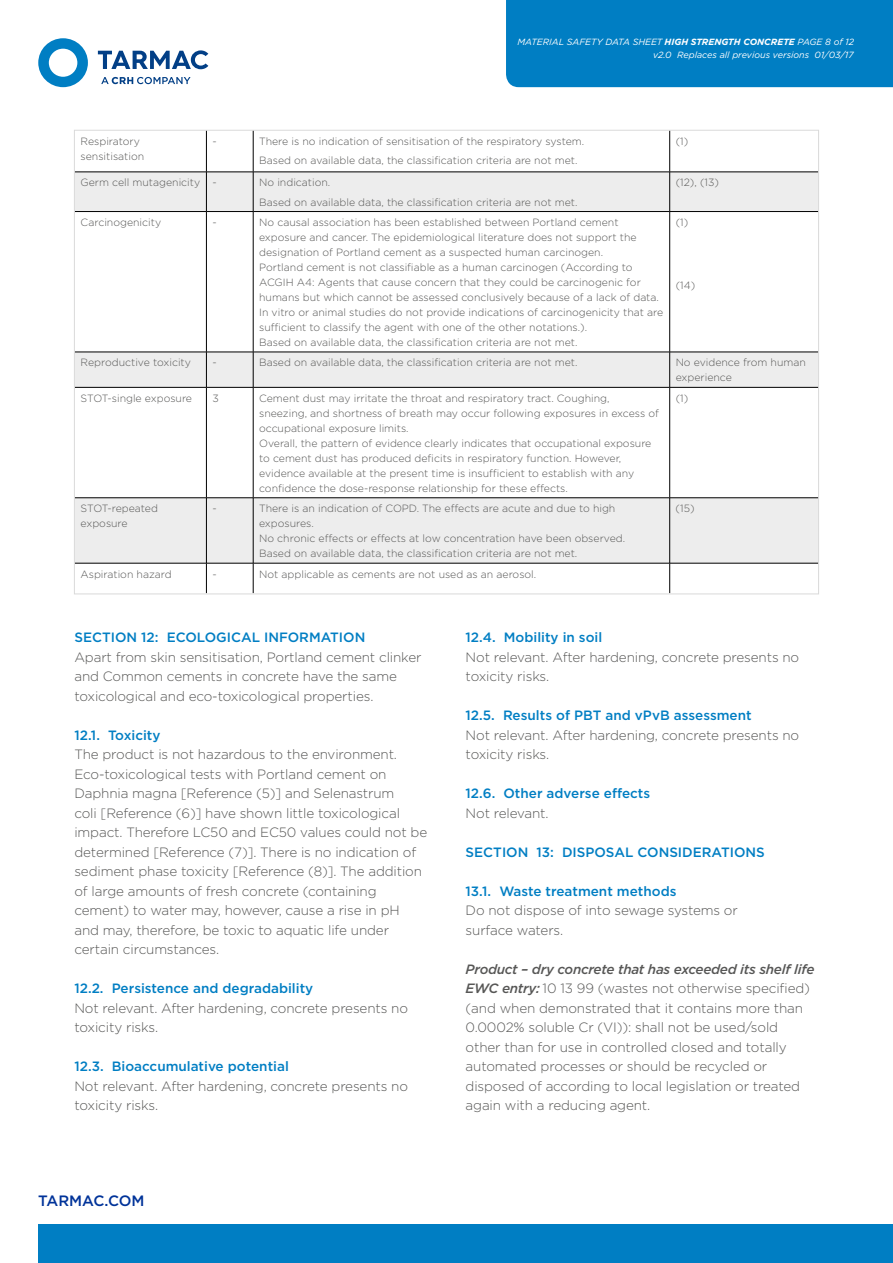
<style>
.page{position:relative;width:893px;height:1263px;background:#fff}
.page>*{position:absolute;margin:0;border:0;box-sizing:border-box;transform-origin:0 0}
.t1{font:500 15px "Gotham";color:#039}
.t2{font:300 13.5px/19.5px "Gotham";letter-spacing:-.01em;color:#575756}
.t3{font:500 13.5px "Gotham";color:#007ec3}
.t4{font:300 10.5px/15px "Gotham";color:#575756}
.t5{font:italic 9px "Gotham";color:#fff}
.s1{font-weight:700}
.s2{font-weight:500;font-style:italic}
</style>
<div class="page">
<div style="left:38px;top:1225px;width:855px;height:38px;background:#007ec3"></div>
<svg style="left:101px;top:77px;width:90px;height:7px"></svg>
<svg style="left:98px;top:50px;width:110px;height:19px"></svg>
<svg style="left:38px;top:38px;width:50px;height:49px"></svg>
<div style="left:506px;top:0;width:387px;height:87px;background:#007ec3"></div>
<svg style="left:76px;top:173px;width:741px;height:390px"></svg>
<hr style="left:253px;top:130px;width:1px;height:42px;background:#000">
<hr style="left:669px;top:130px;width:1px;height:42px;background:#000">
<hr style="left:75px;top:172px;width:131px;height:1px;background:#000">
<hr style="left:206px;top:172px;width:47px;height:1px;background:#000">
<hr style="left:253px;top:172px;width:417px;height:1px;background:#000">
<hr style="left:253px;top:172px;width:1px;height:39px;background:#000">
<hr style="left:670px;top:172px;width:149px;height:1px;background:#000">
<hr style="left:669px;top:172px;width:1px;height:39px;background:#000">
<hr style="left:75px;top:211px;width:131px;height:1px;background:#000">
<hr style="left:206px;top:211px;width:47px;height:1px;background:#000">
<hr style="left:253px;top:211px;width:417px;height:1px;background:#000">
<hr style="left:253px;top:212px;width:1px;height:140px;background:#000">
<hr style="left:670px;top:211px;width:149px;height:1px;background:#000">
<hr style="left:669px;top:212px;width:1px;height:140px;background:#000">
<hr style="left:75px;top:352px;width:131px;height:1px;background:#000">
<hr style="left:206px;top:352px;width:47px;height:1px;background:#000">
<hr style="left:253px;top:352px;width:417px;height:1px;background:#000">
<hr style="left:253px;top:352px;width:1px;height:35px;background:#000">
<hr style="left:670px;top:352px;width:149px;height:1px;background:#000">
<hr style="left:669px;top:352px;width:1px;height:35px;background:#000">
<hr style="left:75px;top:387px;width:131px;height:1px;background:#000">
<hr style="left:206px;top:387px;width:47px;height:1px;background:#000">
<hr style="left:253px;top:387px;width:417px;height:1px;background:#000">
<hr style="left:253px;top:388px;width:1px;height:110px;background:#000">
<hr style="left:670px;top:387px;width:149px;height:1px;background:#000">
<hr style="left:669px;top:388px;width:1px;height:110px;background:#000">
<hr style="left:75px;top:497px;width:131px;height:1px;background:#000">
<hr style="left:206px;top:497px;width:47px;height:1px;background:#000">
<hr style="left:253px;top:497px;width:417px;height:1px;background:#000">
<hr style="left:253px;top:498px;width:1px;height:65px;background:#000">
<hr style="left:670px;top:497px;width:149px;height:1px;background:#000">
<hr style="left:669px;top:498px;width:1px;height:65px;background:#000">
<hr style="left:75px;top:563px;width:131px;height:1px;background:#000">
<hr style="left:206px;top:563px;width:47px;height:1px;background:#000">
<hr style="left:253px;top:563px;width:417px;height:1px;background:#000">
<hr style="left:253px;top:563px;width:1px;height:30px;background:#000">
<hr style="left:670px;top:563px;width:149px;height:1px;background:#000">
<hr style="left:669px;top:563px;width:1px;height:30px;background:#000">
<hr style="left:206px;top:130px;width:1px;height:42px;background:#000">
<hr style="left:206px;top:172px;width:1px;height:39px;background:#000">
<hr style="left:206px;top:212px;width:1px;height:140px;background:#000">
<hr style="left:206px;top:352px;width:1px;height:35px;background:#000">
<hr style="left:206px;top:388px;width:1px;height:110px;background:#000">
<hr style="left:206px;top:498px;width:1px;height:65px;background:#000">
<hr style="left:206px;top:563px;width:1px;height:30px;background:#000">
<p class="t5" style="left:517px;top:37px;width:338px">MATERIAL SAFETY DATA SHEET <span class="s1">HIGH STRENGTH CONCRETE</span> PAGE 8 of 12</p>
<p class="t5" style="left:653px;top:49px;width:202px">v2.0 Replaces all previous versions 01/03/17</p>
<p class="t4" style="left:81px;top:133px;width:65px">Respiratory sensitisation</p>
<p class="t4" style="left:212px;top:133px;width:6px">-</p>
<p class="t4" style="left:259px;top:131px;width:327px;line-height:19.2px">There is no indication of sensitisation of the respiratory system.<br>Based on available data, the classification criteria are not met.</p>
<p class="t4" style="left:676px;top:133px;width:14px">(1)</p>
<p class="t4" style="left:81px;top:175px;width:138px">Germ cell mutagenicity -</p>
<p class="t4" style="left:259px;top:173px;width:320px;line-height:19.2px">No indication.<br>Based on available data, the classification criteria are not met.</p>
<p class="t4" style="left:676px;top:175px;width:45px">(12), (13)</p>
<p class="t4" style="left:81px;top:214px;width:82px">Carcinogenicity</p>
<p class="t4" style="left:212px;top:214px;width:6px">-</p>
<p class="t4" style="left:259px;top:214px;width:405px">No causal association has been established between Portland cement exposure and cancer. The epidemiological literature does not support the designation of Portland cement as a suspected human carcinogen.<br>Portland cement is not classifiable as a human carcinogen (According to ACGIH A4: Agents that cause concern that they could be carcinogenic for humans but which cannot be assessed conclusively because of a lack of data.<br>In vitro or animal studies do not provide indications of carcinogenicity that are sufficient to classify the agent with one of the other notations.).<br>Based on available data, the classification criteria are not met.</p>
<p class="t4" style="left:676px;top:214px;width:14px">(1)</p>
<p class="t4" style="left:676px;top:278px;width:21px">(14)</p>
<p class="t4" style="left:81px;top:355px;width:112px">Reproductive toxicity</p>
<p class="t4" style="left:212px;top:355px;width:6px">-</p>
<p class="t4" style="left:259px;top:355px;width:320px">Based on available data, the classification criteria are not met.</p>
<p class="t4" style="left:676px;top:355px;width:132px">No evidence from human experience</p>
<p class="t4" style="left:81px;top:390px;width:113px">STOT-single exposure</p>
<p class="t4" style="left:212px;top:390px;width:8px">3</p>
<p class="t4" style="left:259px;top:390px;width:401px">Cement dust may irritate the throat and respiratory tract. Coughing, sneezing, and shortness of breath may occur following exposures in excess of occupational exposure limits.<br>Overall, the pattern of evidence clearly indicates that occupational exposure to cement dust has produced deficits in respiratory function. However, evidence available at the present time is insufficient to establish with any confidence the dose-response relationship for these effects.</p>
<p class="t4" style="left:676px;top:390px;width:14px">(1)</p>
<p class="t4" style="left:81px;top:501px;width:79px">STOT-repeated exposure</p>
<p class="t4" style="left:212px;top:501px;width:6px">-</p>
<p class="t4" style="left:259px;top:501px;width:367px">There is an indication of COPD. The effects are acute and due to high exposures.<br>No chronic effects or effects at low concentration have been observed.<br>Based on available data, the classification criteria are not met.</p>
<p class="t4" style="left:676px;top:501px;width:20px">(15)</p>
<p class="t4" style="left:81px;top:566px;width:93px">Aspiration hazard</p>
<p class="t4" style="left:212px;top:566px;width:6px">-</p>
<p class="t4" style="left:259px;top:566px;width:279px">Not applicable as cements are not used as an aerosol.</p>
<p class="t3" style="left:74px;top:629px;width:292px">SECTION 12: ECOLOGICAL INFORMATION</p>
<p class="t2" style="left:74px;top:647px;width:349px">Apart from skin sensitisation, Portland cement clinker and Common cements in concrete have the same toxicological and eco-toxicological properties.</p>
<p class="t3" style="left:74px;top:726px;width:88px">12.1. Toxicity</p>
<p class="t2" style="left:74px;top:744px;width:354px">The product is not hazardous to the environment.<br>Eco-toxicological tests with Portland cement on Daphnia magna [Reference (5)] and Selenastrum<br>coli [Reference (6)] have shown little toxicological impact. Therefore LC50 and EC50 values could not be determined [Reference (7)]. There is no indication of sediment phase toxicity [Reference (8)]. The addition of large amounts of fresh concrete (containing cement) to water may, however, cause a rise in pH and may, therefore, be toxic to aquatic life under certain circumstances.</p>
<p class="t3" style="left:74px;top:980px;width:240px">12.2. Persistence and degradability</p>
<p class="t2" style="left:74px;top:998px;width:335px">Not relevant. After hardening, concrete presents no toxicity risks.</p>
<p class="t3" style="left:74px;top:1058px;width:216px">12.3. Bioaccumulative potential</p>
<p class="t2" style="left:74px;top:1076px;width:335px">Not relevant. After hardening, concrete presents no toxicity risks.</p>
<h1 class="t1" style="left:38px;top:1190px;width:108px">TARMAC.COM</h1>
<p class="t3" style="left:466px;top:629px;width:138px">12.4. Mobility in soil</p>
<p class="t2" style="left:466px;top:647px;width:335px">Not relevant. After hardening, concrete presents no toxicity risks.</p>
<p class="t3" style="left:466px;top:706px;width:288px">12.5. Results of PBT and vPvB assessment</p>
<p class="t2" style="left:466px;top:725px;width:335px">Not relevant. After hardening, concrete presents no toxicity risks.</p>
<p class="t3" style="left:466px;top:784px;width:186px">12.6. Other adverse effects</p>
<p class="t2" style="left:466px;top:803px;width:85px">Not relevant.</p>
<p class="t3" style="left:466px;top:843px;width:301px">SECTION 13: DISPOSAL CONSIDERATIONS</p>
<p class="t3" style="left:466px;top:882px;width:212px">13.1. Waste treatment methods</p>
<p class="t2" style="left:466px;top:900px;width:274px">Do not dispose of into sewage systems or surface waters.</p>
<p class="t2" style="left:466px;top:959px;width:350px"><span class="s2">Product – dry concrete that has exceeded its shelf life EWC entry:</span> 10 13 99 (wastes not otherwise specified) (and when demonstrated that it contains more than 0.0002% soluble Cr (VI)): shall not be used/sold other than for use in controlled closed and totally automated processes or should be recycled or disposed of according to local legislation or treated again with a reducing agent.</p>
</div>
